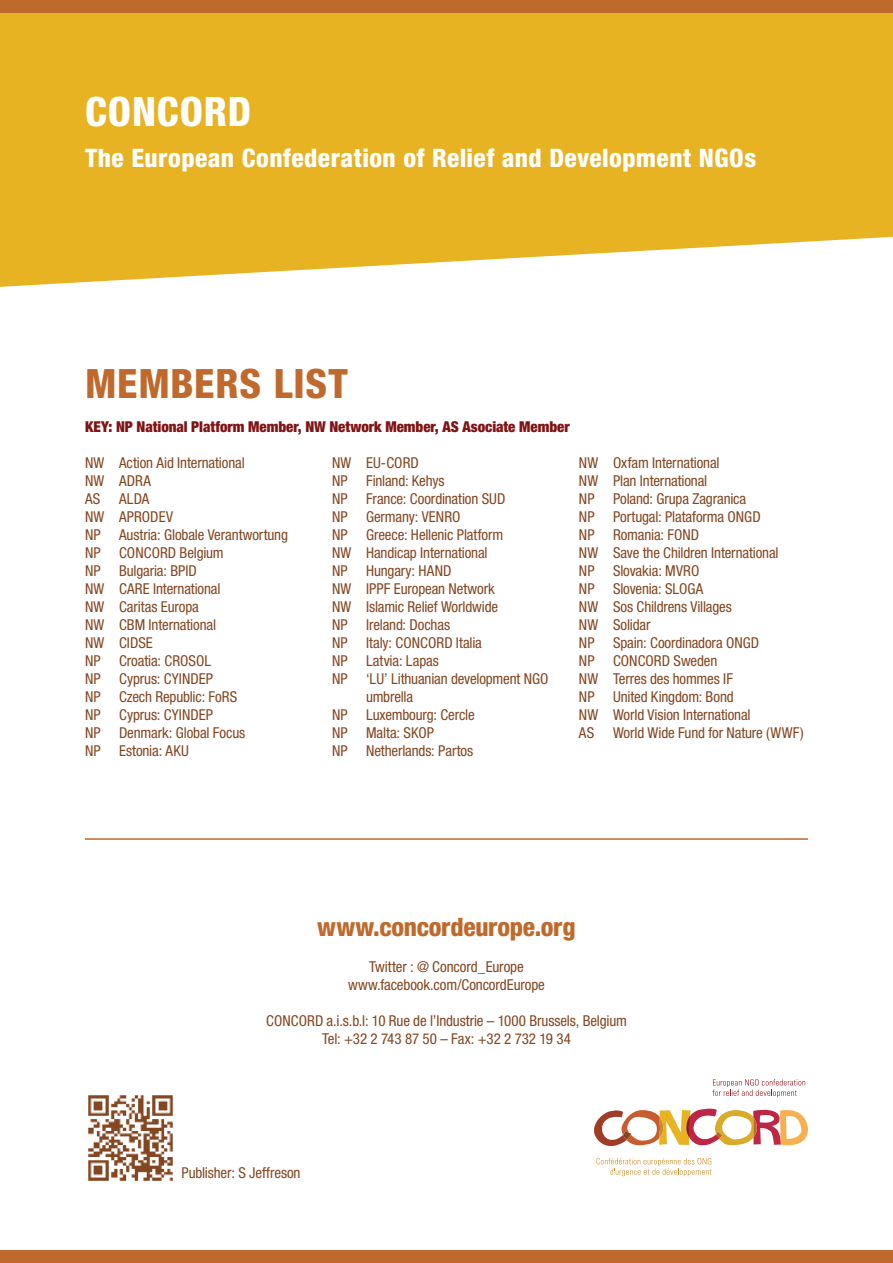
<style>
.page{position:relative;width:893px;height:1263px;background:#fff}
.page>*{position:absolute;margin:0;border:0;box-sizing:border-box;transform-origin:0 0}
.t1{font:800 condensed 40.5px "Helvetica Neue LT Pro";letter-spacing:.02em;color:#c0692c}
.t2{font:800 condensed 40.5px "Helvetica Neue LT Pro";letter-spacing:.02em;color:#fff}
.t3{font:800 condensed 25.5px "Helvetica Neue LT Pro";letter-spacing:.02em;color:#fff}
.t4{font:800 condensed 25.5px "Helvetica Neue LT Pro";letter-spacing:-.01em;color:#c0692c}
.t5{font:condensed 15px/18px "Helvetica Neue LT Pro";letter-spacing:-.005em;color:#834621}
.t6{font:900 condensed 15px "Helvetica Neue LT Pro";color:#7f1416}
</style>
<div class="page">
<svg style="left:0;top:13px;width:893px;height:274px;background:#e9b936"></svg>
<img style="left:88px;top:1095px;width:85px;height:86px">
<hr style="left:85px;top:838px;width:723px;height:2px;background:#c0692c">
<svg style="left:594px;top:1108px;width:214px;height:39px"></svg>
<svg style="left:712px;top:1079px;width:93px;height:18px"></svg>
<svg style="left:596px;top:1158px;width:115px;height:18px"></svg>
<div style="left:0;top:1250px;width:893px;height:13px;background:#c0692c"></div>
<div style="left:0;top:0;width:893px;height:13px;background:#c0692c"></div>
<h1 class="t2" style="left:85px;top:87px;width:168px">CONCORD</h1>
<h2 class="t3" style="left:85px;top:142px;width:673px">The European Confederation of Relief and Development NGOs</h2>
<h1 class="t1" style="left:85px;top:359px;width:265px">MEMBERS LIST</h1>
<p class="t6" style="left:85px;top:417px;width:486px">KEY: NP National Platform Member, NW Network Member, AS Asociate Member</p>
<p class="t5" style="left:85px;top:454px;width:161px">NW Action Aid International<br>NW ADRA<br>AS</p>
<p class="t5" style="left:85px;top:490px;width:204px;text-indent:34px">ALDA<br>NW APRODEV<br>NP Austria: Globale Verantwortung<br>NP CONCORD Belgium<br>NP Bulgaria: BPID<br>NW CARE International<br>NW Caritas Europa<br>NW CBM International<br>NW CIDSE<br>NP Croatia: CROSOL<br>NP Cyprus: CYINDEP<br>NP Czech Republic: FoRS<br>NP Cyprus: CYINDEP<br>NP Denmark: Global Focus<br>NP Estonia: AKU</p>
<p class="t5" style="left:332px;top:454px;width:88px">NW EU-CORD</p>
<p class="t5" style="left:332px;top:472px;width:114px">NP Finland: Kehys</p>
<p class="t5" style="left:332px;top:490px;width:175px">NP France: Coordination SUD</p>
<p class="t5" style="left:332px;top:508px;width:130px">NP Germany: VENRO</p>
<p class="t5" style="left:332px;top:526px;width:173px">NP Greece: Hellenic Platform</p>
<p class="t5" style="left:332px;top:544px;width:157px">NW Handicap International</p>
<p class="t5" style="left:332px;top:562px;width:121px">NP Hungary: HAND</p>
<p class="t5" style="left:332px;top:580px;width:164px">NW IPPF European Network</p>
<p class="t5" style="left:332px;top:598px;width:168px">NW Islamic Relief Worldwide</p>
<p class="t5" style="left:332px;top:616px;width:120px">NP Ireland: Dochas</p>
<p class="t5" style="left:332px;top:634px;width:151px">NP Italy: CONCORD Italia</p>
<p class="t5" style="left:332px;top:652px;width:108px">NP Latvia: Lapas</p>
<p class="t5" style="left:332px;top:670px;width:218px">NP ‘LU’ Lithuanian development NGO</p>
<p class="t5" style="left:366px;top:688px;width:49px">umbrella</p>
<p class="t5" style="left:332px;top:706px;width:144px">NP Luxembourg: Cercle</p>
<p class="t5" style="left:332px;top:724px;width:103px">NP Malta: SKOP</p>
<p class="t5" style="left:332px;top:742px;width:143px">NP Netherlands: Partos</p>
<p class="t5" style="left:579px;top:454px;width:201px">NW Oxfam International<br>NW Plan International<br>NP Poland: Grupa Zagranica<br>NP Portugal: Plataforma ONGD<br>NP Romania: FOND<br>NW Save the Children International<br>NP Slovakia: MVRO<br>NP Slovenia: SLOGA<br>NW Sos Childrens Villages<br>NW Solidar<br>NP Spain: Coordinadora ONGD<br>NP CONCORD Sweden<br>NW Terres des hommes IF<br>NP United Kingdom: Bond<br>NW World Vision International<br>AS</p>
<p class="t5" style="left:613px;top:724px;width:192px">World Wide Fund for Nature (WWF)</p>
<h2 class="t4" style="left:317px;top:911px;width:260px">www.concordeurope.org</h2>
<p class="t5" style="left:348px;top:958px;width:198px;text-align:center">Twitter : @ Concord_Europe www.facebook.com/ConcordEurope</p>
<p class="t5" style="left:266px;top:1012px;width:362px;text-align:center">CONCORD a.i.s.b.l: 10 Rue de l’Industrie – 1000 Brussels, Belgium<br>Tel: +32 2 743 87 50 – Fax: +32 2 732 19 34</p>
<p class="t5" style="left:181px;top:1163px;width:121px">Publisher: S Jeffreson</p>
</div>
